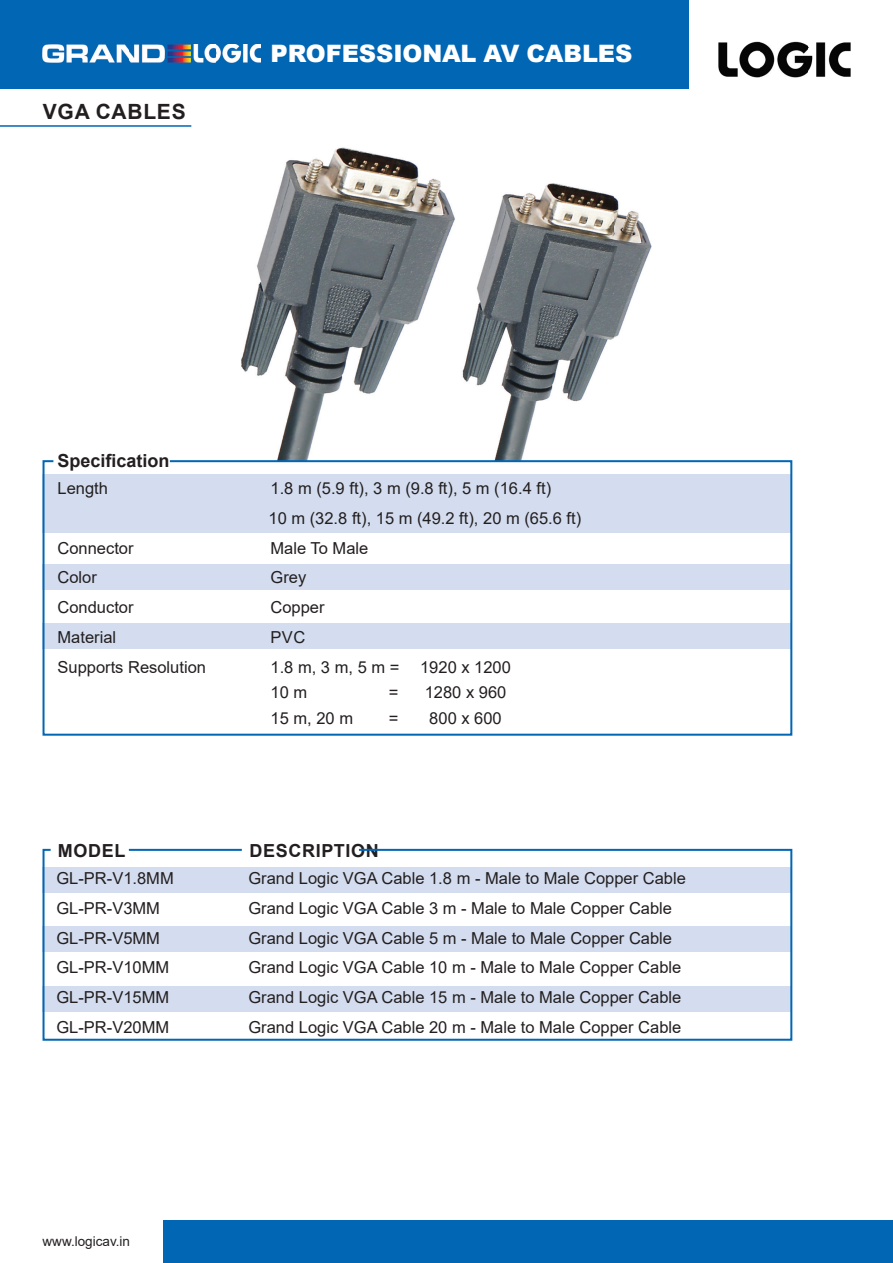
<style>
.page{position:relative;width:893px;height:1263px;background:#fff}
.page>*{position:absolute;margin:0;border:0;box-sizing:border-box;transform-origin:0 0}
.t1{font:900 24px "Arial";letter-spacing:-.005em;color:#fff}
.t2{font:700 21px "Arial";letter-spacing:.035em;color:#231f20}
.t3{font:700 18px "Arial";letter-spacing:.035em;color:#231f20}
.t4{font:700 18px "Arial";color:#231f20}
.t5{font:16.5px/29.7px "Arial";color:#231f20}
.t6{font:13.5px "Arial";color:#231f20}
</style>
<div class="page">
<div style="left:0;top:0;width:689px;height:88px;background:#0166b3"></div>
<img style="left:718px;top:41px;width:133px;height:37px">
<div style="left:164px;top:1220px;width:729px;height:43px;background:#0166b3"></div>
<img style="left:43px;top:44px;width:218px;height:19px">
<img style="left:241px;top:147px;width:411px;height:312px">
<hr style="left:0;top:125px;width:191px;height:2px;background:#0166b3">
<svg style="left:42px;top:459px;width:751px;height:277px"></svg>
<svg style="left:42px;top:848px;width:751px;height:193px"></svg>
<hr style="left:129px;top:849px;width:113px;height:2px;background:#0166b3">
<p class="t2" style="left:43px;top:97px;width:144px">VGA CABLES</p>
<h1 class="t1" style="left:271px;top:36px;width:363px">PROFESSIONAL AV CABLES</h1>
<p class="t4" style="left:58px;top:448px;width:114px">Specification</p>
<p class="t5" style="left:58px;top:473px;width:52px">Length</p>
<p class="t5" style="left:269px;top:473px;width:314px">1.8 m (5.9 ft), 3 m (9.8 ft), 5 m (16.4 ft)<br>10 m (32.8 ft), 15 m (49.2 ft), 20 m (65.6 ft)</p>
<p class="t5" style="left:58px;top:533px;width:78px">Connector</p>
<p class="t5" style="left:271px;top:533px;width:99px">Male To Male</p>
<p class="t5" style="left:58px;top:562px;width:41px">Color</p>
<p class="t5" style="left:271px;top:562px;width:37px">Grey</p>
<p class="t5" style="left:58px;top:592px;width:78px">Conductor</p>
<p class="t5" style="left:271px;top:592px;width:56px">Copper</p>
<p class="t5" style="left:58px;top:622px;width:60px">Material</p>
<p class="t5" style="left:271px;top:622px;width:36px">PVC</p>
<p class="t5" style="left:58px;top:652px;width:150px">Supports Resolution</p>
<p class="t5" style="left:271px;top:652px;width:130px">1.8 m, 3 m, 5 m =</p>
<p class="t5" style="left:420px;top:652px;width:92px">1920 x 1200</p>
<p class="t5" style="left:271px;top:677px;width:38px">10 m</p>
<p class="t5" style="left:389px;top:677px;width:11px">=</p>
<p class="t5" style="left:425px;top:677px;width:83px">1280 x 960</p>
<p class="t5" style="left:271px;top:703px;width:84px">15 m, 20 m</p>
<p class="t5" style="left:389px;top:703px;width:11px">=</p>
<p class="t5" style="left:429px;top:703px;width:74px">800 x 600</p>
<p class="t3" style="left:58px;top:838px;width:69px">MODEL</p>
<p class="t3" style="left:250px;top:838px;width:131px">DESCRIPTION</p>
<p class="t5" style="left:56px;top:863px;width:119px">GL-PR-V1.8MM</p>
<p class="t5" style="left:248px;top:863px;width:439px">Grand Logic VGA Cable 1.8 m - Male to Male Copper Cable</p>
<p class="t5" style="left:56px;top:893px;width:105px">GL-PR-V3MM</p>
<p class="t5" style="left:248px;top:893px;width:425px">Grand Logic VGA Cable 3 m - Male to Male Copper Cable</p>
<p class="t5" style="left:56px;top:923px;width:105px">GL-PR-V5MM</p>
<p class="t5" style="left:248px;top:923px;width:425px">Grand Logic VGA Cable 5 m - Male to Male Copper Cable</p>
<p class="t5" style="left:56px;top:953px;width:114px">GL-PR-V10MM</p>
<p class="t5" style="left:248px;top:953px;width:434px">Grand Logic VGA Cable 10 m - Male to Male Copper Cable</p>
<p class="t5" style="left:56px;top:982px;width:114px">GL-PR-V15MM</p>
<p class="t5" style="left:248px;top:982px;width:434px">Grand Logic VGA Cable 15 m - Male to Male Copper Cable</p>
<p class="t5" style="left:56px;top:1012px;width:114px">GL-PR-V20MM</p>
<p class="t5" style="left:248px;top:1012px;width:434px">Grand Logic VGA Cable 20 m - Male to Male Copper Cable</p>
<p class="t6" style="left:43px;top:1232px;width:89px">www.logicav.in</p>
</div>
